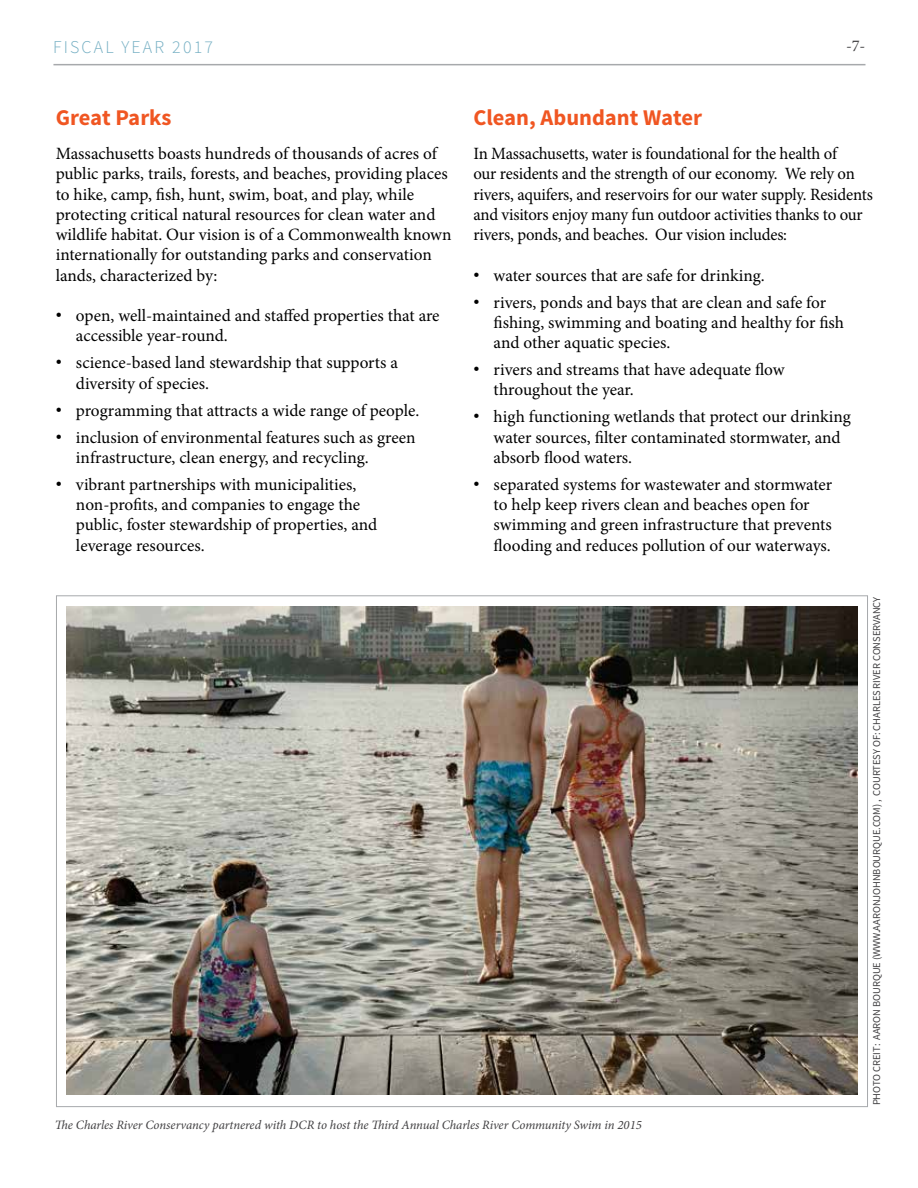
<style>
.page{position:relative;width:918px;height:1188px;background:#fff}
.page>*{position:absolute;margin:0;border:0;box-sizing:border-box;transform-origin:0 0}
.t1{font:700 22.5px "Source Sans Pro";color:#f05622}
.t2{font:300 18px "Source Sans Pro";letter-spacing:.12em;color:#75afc3}
.t3{font:17.25px/20.2px "Minion Pro";letter-spacing:-.005em;color:#000}
.t4{font:16.5px "Minion Pro";color:#414042}
.t5{font:italic 12.75px "Minion Pro";letter-spacing:-.005em;color:#414042}
.t6{font:10.5px "Source Sans Pro";letter-spacing:-.005em;color:#414042}
.s1{font-family:"Arial"}
</style>
<div class="page">
<hr style="left:53px;top:64px;width:813px;height:1px;background:#a7a9ac">
<img style="left:67px;top:607px;width:790px;height:487px">
<p class="t2" style="left:53px;top:36px;width:161px">FISCAL YEAR 2017</p>
<p class="t4" style="left:846px;top:35px;width:21px">-7-</p>
<h1 class="t1" style="left:56px;top:104px;width:117px">Great Parks</h1>
<p class="t3" style="left:56px;top:144px;width:397px">Massachusetts boasts hundreds of thousands of acres of public parks, trails, forests, and beaches, providing places to hike, camp, fish, hunt, swim, boat, and play, while protecting critical natural resources for clean water and wildlife habitat. Our vision is of a Commonwealth known internationally for outstanding parks and conservation lands, characterized by:</p>
<p class="t3" style="left:76px;top:306px;width:365px;text-indent:-20px"><span class="s1">•</span> open, well-maintained and staffed properties that are accessible year-round.</p>
<p class="t3" style="left:76px;top:353px;width:323px;text-indent:-20px"><span class="s1">•</span> science-based land stewardship that supports a diversity of species.</p>
<p class="t3" style="left:56px;top:400px;width:365px"><span class="s1">•</span> programming that attracts a wide range of people.</p>
<p class="t3" style="left:76px;top:427px;width:341px;text-indent:-20px"><span class="s1">•</span> inclusion of environmental features such as green infrastructure, clean energy, and recycling.</p>
<p class="t3" style="left:76px;top:474px;width:303px;text-indent:-20px"><span class="s1">•</span> vibrant partnerships with municipalities, non-profits, and companies to engage the public, foster stewardship of properties, and leverage resources.</p>
<h1 class="t1" style="left:473px;top:104px;width:230px">Clean, Abundant Water</h1>
<p class="t3" style="left:473px;top:144px;width:401px">In Massachusetts, water is foundational for the health of<br>our residents and the strength of our economy. We rely on rivers, aquifers, and reservoirs for our water supply. Residents and visitors enjoy many fun outdoor activities thanks to our rivers, ponds, and beaches. Our vision includes:</p>
<p class="t3" style="left:473px;top:265px;width:293px"><span class="s1">•</span> water sources that are safe for drinking.</p>
<p class="t3" style="left:494px;top:292px;width:352px;text-indent:-20px"><span class="s1">•</span> rivers, ponds and bays that are clean and safe for fishing, swimming and boating and healthy for fish and other aquatic species.</p>
<p class="t3" style="left:494px;top:360px;width:292px;text-indent:-20px"><span class="s1">•</span> rivers and streams that have adequate flow throughout the year.</p>
<p class="t3" style="left:494px;top:407px;width:359px;text-indent:-20px"><span class="s1">•</span> high functioning wetlands that protect our drinking water sources, filter contaminated stormwater, and absorb flood waters.</p>
<p class="t3" style="left:494px;top:474px;width:340px;text-indent:-20px"><span class="s1">•</span> separated systems for wastewater and stormwater to help keep rivers clean and beaches open for swimming and green infrastructure that prevents flooding and reduces pollution of our waterways.</p>
<p class="t6" style="left:870px;top:1105px;width:510px;rotate:-90deg">PHOTO CREIT: AARON BOURQUE (WWW.AARONJOHNBOURQUE.COM) , COURTESY OF: CHARLES RIVER CONSERVANCY</p>
<p class="t5" style="left:55px;top:1117px;width:589px">The Charles River Conservancy partnered with DCR to host the Third Annual Charles River Community Swim in 2015</p>
</div>
